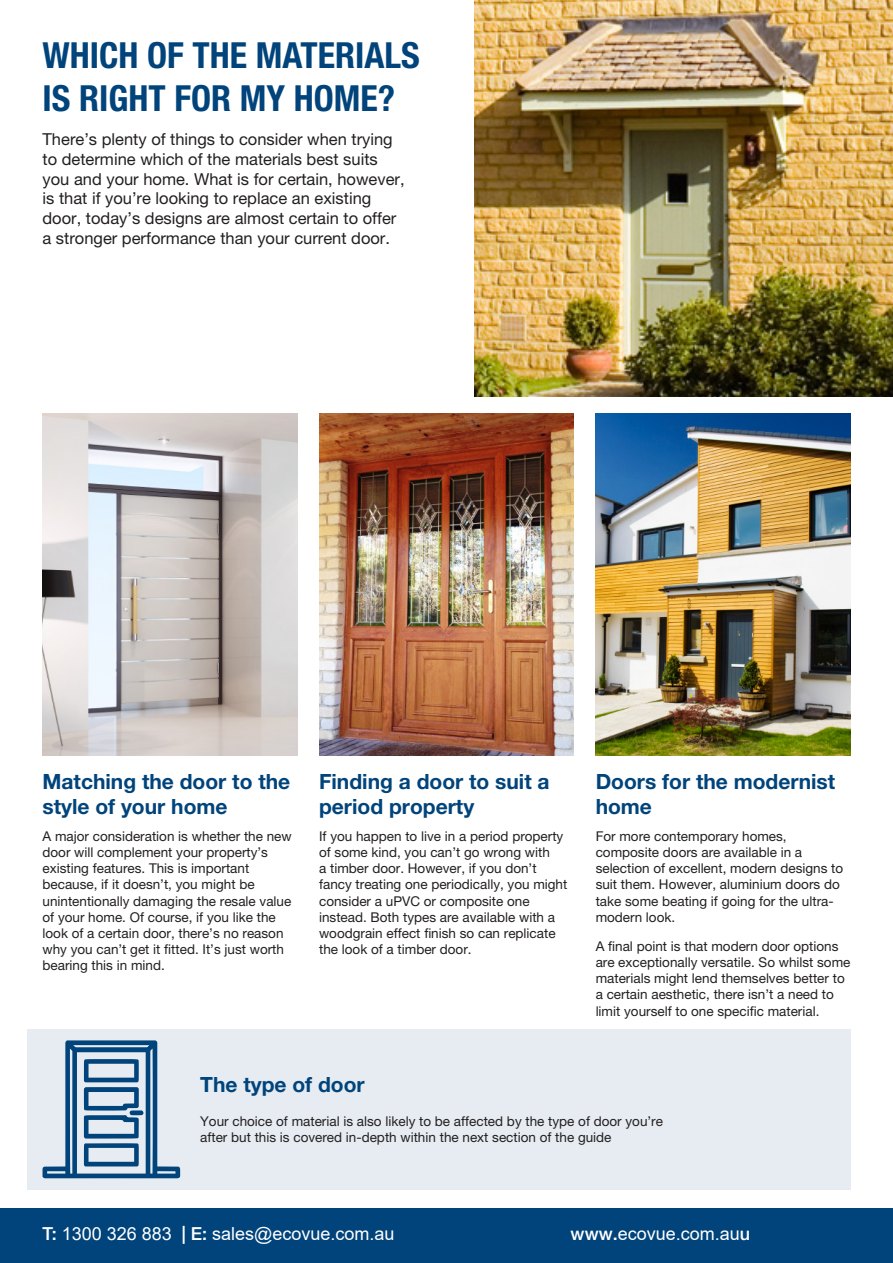
<style>
.page{position:relative;width:893px;height:1263px;background:#fff}
.page>*{position:absolute;margin:0;border:0;box-sizing:border-box;transform-origin:0 0}
.t1{font:700 condensed 36px/43.2px "Helvetica Neue LT Pro";color:#00447b}
.t2{font:700 21px/25.2px "Helvetica Neue LT Pro";color:#00447b}
.t3{font:18px "Arial";color:#fff}
.t4{font:16.5px/19.8px "Helvetica Neue LT Pro";color:#231f20}
.t5{font:13.5px/16.2px "Helvetica Neue LT Pro";color:#231f20}
.s1{font-family:"Helvetica Neue LT Pro";font-weight:500}
</style>
<div class="page">
<img style="left:43px;top:414px;width:254px;height:342px">
<img style="left:319px;top:414px;width:255px;height:342px">
<img style="left:596px;top:414px;width:254px;height:342px">
<img style="left:474px;top:0;width:419px;height:396px">
<div style="left:27px;top:1029px;width:823px;height:160px;background:#e6ecf2"></div>
<svg style="left:43px;top:1040px;width:137px;height:138px"></svg>
<div style="left:0;top:1208px;width:893px;height:55px;background:#00447b"></div>
<p class="t1" style="left:43px;top:33px;width:379px">WHICH OF THE MATERIALS<br>IS RIGHT FOR MY HOME?</p>
<p class="t4" style="left:43px;top:129px;width:364px">There’s plenty of things to consider when trying to determine which of the materials best suits you and your home. What is for certain, however, is that if you’re looking to replace an existing door, today’s designs are almost certain to offer a stronger performance than your current door.</p>
<p class="t2" style="left:43px;top:768px;width:249px">Matching the door to the style of your home</p>
<p class="t2" style="left:319px;top:768px;width:232px">Finding a door to suit a period property</p>
<p class="t2" style="left:596px;top:768px;width:241px">Doors for the modernist home</p>
<p class="t5" style="left:43px;top:828px;width:251px">A major consideration is whether the new door will complement your property’s existing features. This is important because, if it doesn’t, you might be unintentionally damaging the resale value of your home. Of course, if you like the look of a certain door, there’s no reason why you can’t get it fitted. It’s just worth bearing this in mind.</p>
<p class="t5" style="left:319px;top:828px;width:250px">If you happen to live in a period property of some kind, you can’t go wrong with<br>a timber door. However, if you don’t fancy treating one periodically, you might consider a uPVC or composite one instead. Both types are available with a woodgrain effect finish so can replicate the look of a timber door.</p>
<p class="t5" style="left:596px;top:828px;width:249px">For more contemporary homes, composite doors are available in a selection of excellent, modern designs to suit them. However, aluminium doors do take some beating if going for the ultra&shy;modern look.</p>
<p class="t5" style="left:596px;top:938px;width:256px">A final point is that modern door options are exceptionally versatile. So whilst some materials might lend themselves better to a certain aesthetic, there isn’t a need to limit yourself to one specific material.</p>
<p class="t2" style="left:200px;top:1071px;width:166px">The type of door</p>
<p class="t5" style="left:200px;top:1113px;width:464px">Your choice of material is also likely to be affected by the type of door you’re after but this is covered in-depth within the next section of the guide</p>
<h3 class="t3" style="left:43px;top:1221px;width:353px"><span class="s1">T:</span> 1300 326 883 <span class="s1">| E:</span> sales@ecovue.com.au</h3>
<h3 class="t3" style="left:571px;top:1221px;width:181px"><span class="s1">www.</span>ecovue.com.au<span class="s1">u</span></h3>
</div>
